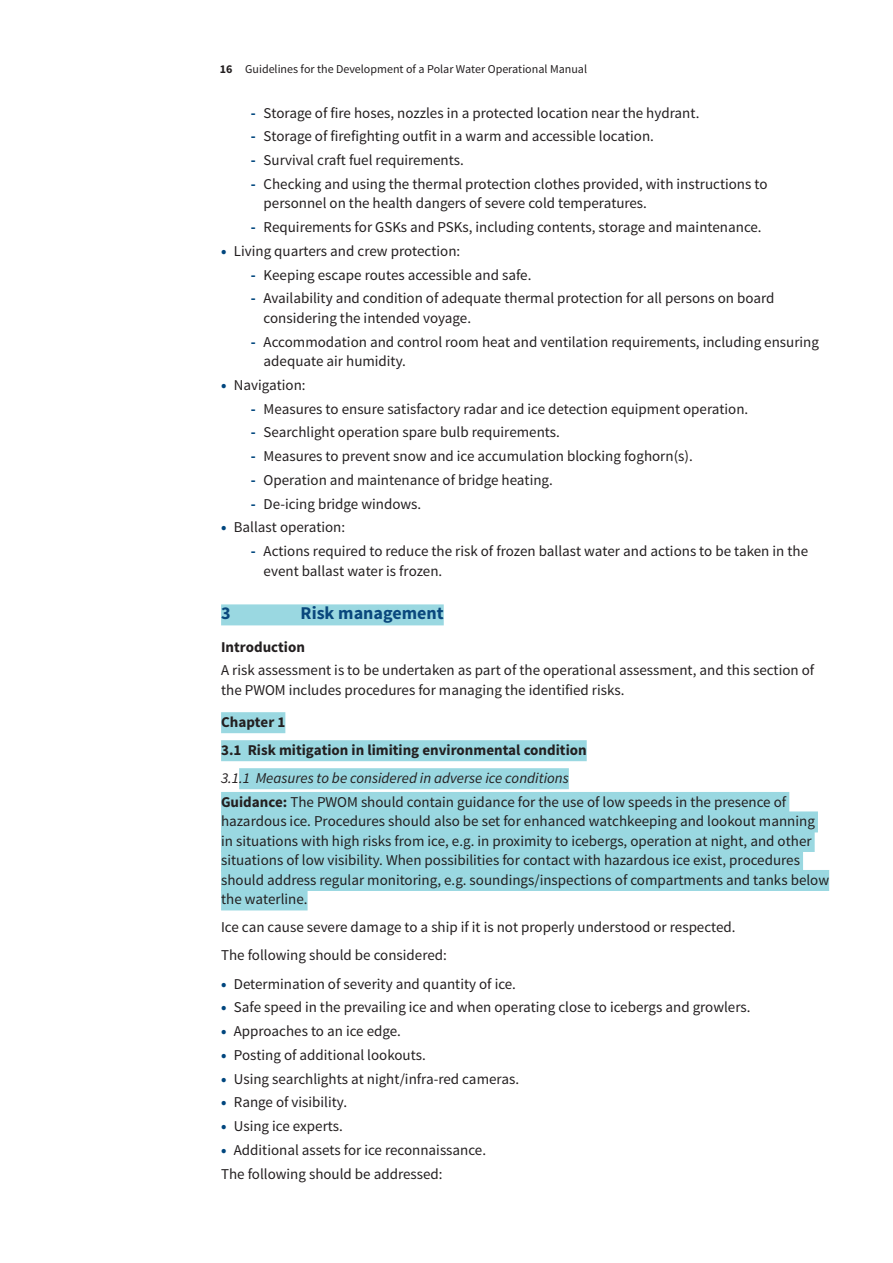
<style>
.page{position:relative;width:893px;height:1263px;background:#fff}
.page>*{position:absolute;margin:0;border:0;box-sizing:border-box;transform-origin:0 0}
.t1{font:700 18px "Source Sans Pro";color:#0a487d}
.t2{font:15px/19.5px "Source Sans Pro";color:#231f20}
.t3{font:700 15px/28px "Source Sans Pro";color:#231f20}
.t4{font:12px "Source Sans Pro";color:#231f20}
.s1{font-weight:700}
.s2{font-weight:700;color:#00467e}
.s3{font-weight:900;color:#00467e}
.s4{font-style:italic}
</style>
<div class="page">
<div style="left:221px;top:604px;width:223px;height:21px;background:#9ad8e1"></div>
<div style="left:221px;top:712px;width:64px;height:21px;background:#9ad8e1"></div>
<div style="left:221px;top:740px;width:366px;height:21px;background:#9ad8e1"></div>
<div style="left:239px;top:768px;width:330px;height:21px;background:#9ad8e1"></div>
<div style="left:221px;top:792px;width:568px;height:21px;background:#9ad8e1"></div>
<div style="left:221px;top:811px;width:597px;height:21px;background:#9ad8e1"></div>
<div style="left:221px;top:831px;width:594px;height:21px;background:#9ad8e1"></div>
<div style="left:221px;top:850px;width:582px;height:21px;background:#9ad8e1"></div>
<div style="left:221px;top:870px;width:608px;height:21px;background:#9ad8e1"></div>
<div style="left:221px;top:889px;width:87px;height:21px;background:#9ad8e1"></div>
<p class="t4" style="left:220px;top:62px;width:369px"><span class="s1">16</span> Guidelines for the Development of a Polar Water Operational Manual</p>
<p class="t2" style="left:251px;top:103px;width:450px"><span class="s2">-</span> Storage of fire hoses, nozzles in a protected location near the hydrant.</p>
<p class="t2" style="left:251px;top:127px;width:405px"><span class="s2">-</span> Storage of firefighting outfit in a warm and accessible location.</p>
<p class="t2" style="left:251px;top:151px;width:214px"><span class="s2">-</span> Survival craft fuel requirements.</p>
<p class="t2" style="left:264px;top:174px;width:505px;text-indent:-13px"><span class="s2">-</span> Checking and using the thermal protection clothes provided, with instructions to personnel on the health dangers of severe cold temperatures.</p>
<p class="t2" style="left:251px;top:218px;width:512px"><span class="s2">-</span> Requirements for GSKs and PSKs, including contents, storage and maintenance.</p>
<p class="t2" style="left:221px;top:241px;width:241px"><span class="s3">•</span> Living quarters and crew protection:</p>
<p class="t2" style="left:251px;top:265px;width:282px"><span class="s2">-</span> Keeping escape routes accessible and safe.</p>
<p class="t2" style="left:264px;top:289px;width:512px;text-indent:-13px"><span class="s2">-</span> Availability and condition of adequate thermal protection for all persons on board considering the intended voyage.</p>
<p class="t2" style="left:264px;top:332px;width:557px;text-indent:-13px"><span class="s2">-</span> Accommodation and control room heat and ventilation requirements, including ensuring adequate air humidity.</p>
<p class="t2" style="left:221px;top:375px;width:86px"><span class="s3">•</span> Navigation:</p>
<p class="t2" style="left:251px;top:399px;width:499px"><span class="s2">-</span> Measures to ensure satisfactory radar and ice detection equipment operation.</p>
<p class="t2" style="left:251px;top:423px;width:311px"><span class="s2">-</span> Searchlight operation spare bulb requirements.</p>
<p class="t2" style="left:251px;top:447px;width:443px"><span class="s2">-</span> Measures to prevent snow and ice accumulation blocking foghorn(s).</p>
<p class="t2" style="left:251px;top:470px;width:303px"><span class="s2">-</span> Operation and maintenance of bridge heating.</p>
<p class="t2" style="left:251px;top:494px;width:172px"><span class="s2">-</span> De-icing bridge windows.</p>
<p class="t2" style="left:221px;top:518px;width:126px"><span class="s3">•</span> Ballast operation:</p>
<p class="t2" style="left:264px;top:542px;width:546px;text-indent:-13px"><span class="s2">-</span> Actions required to reduce the risk of frozen ballast water and actions to be taken in the event ballast water is frozen.</p>
<p class="t1" style="left:221px;top:602px;width:11px">3</p>
<p class="t1" style="left:301px;top:602px;width:145px">Risk management</p>
<p class="t3" style="left:221px;top:633px;width:85px">Introduction</p>
<p class="t2" style="left:221px;top:661px;width:595px">A risk assessment is to be undertaken as part of the operational assessment, and this section of the PWOM includes procedures for managing the identified risks.</p>
<p class="t3" style="left:221px;top:709px;width:367px">Chapter 1<br>3.1 Risk mitigation in limiting environmental condition</p>
<p class="t2" style="left:221px;top:767px;width:567px;line-height:23.7px"><span class="s4">3.1.1 Measures to be considered in adverse ice conditions<br></span><span class="s1">Guidance:</span> The PWOM should contain guidance for the use of low speeds in the presence of</p>
<p class="t2" style="left:221px;top:812px;width:609px">hazardous ice. Procedures should also be set for enhanced watchkeeping and lookout manning in situations with high risks from ice, e.g. in proximity to icebergs, operation at night, and other situations of low visibility. When possibilities for contact with hazardous ice exist, procedures should address regular monitoring, e.g. soundings/inspections of compartments and tanks below the waterline.</p>
<p class="t2" style="left:221px;top:914px;width:516px;line-height:28px">Ice can cause severe damage to a ship if it is not properly understood or respected.<br>The following should be considered:</p>
<p class="t2" style="left:221px;top:974px;width:296px"><span class="s3">•</span> Determination of severity and quantity of ice.</p>
<p class="t2" style="left:221px;top:998px;width:531px"><span class="s3">•</span> Safe speed in the prevailing ice and when operating close to icebergs and growlers.</p>
<p class="t2" style="left:221px;top:1021px;width:181px"><span class="s3">•</span> Approaches to an ice edge.</p>
<p class="t2" style="left:221px;top:1045px;width:206px"><span class="s3">•</span> Posting of additional lookouts.</p>
<p class="t2" style="left:221px;top:1069px;width:299px"><span class="s3">•</span> Using searchlights at night/infra-red cameras.</p>
<p class="t2" style="left:221px;top:1093px;width:127px"><span class="s3">•</span> Range of visibility.</p>
<p class="t2" style="left:221px;top:1116px;width:123px"><span class="s3">•</span> Using ice experts.</p>
<p class="t2" style="left:221px;top:1138px;width:267px;line-height:23.7px"><span class="s3">•</span> Additional assets for ice reconnaissance.<br>The following should be addressed:</p>
</div>
